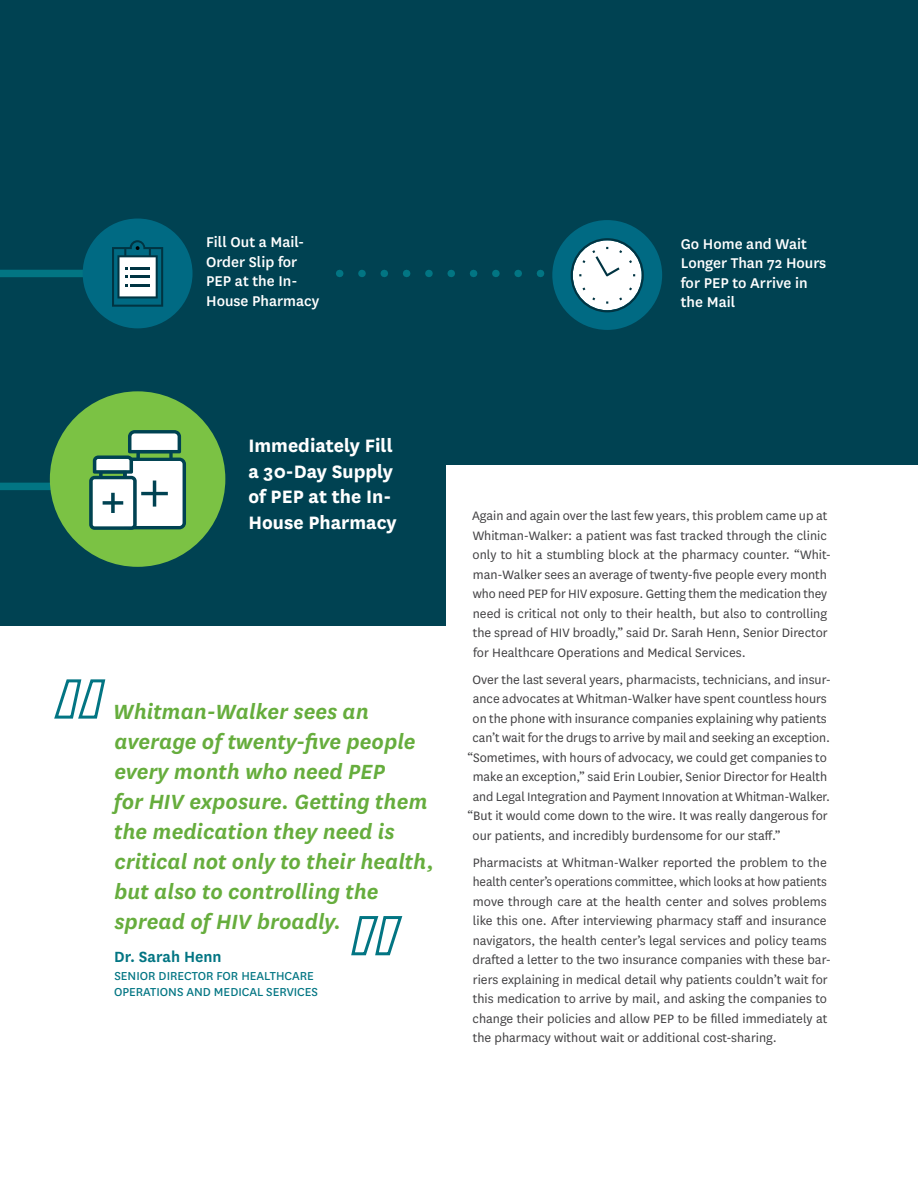
<style>
.page{position:relative;width:918px;height:1188px;background:#fff}
.page>*{position:absolute;margin:0;border:0;box-sizing:border-box;transform-origin:0 0}
.t1{font:italic 600 24px/30px "National";color:#66ad3d}
.t2{font:700 21px/25.5px "National";color:#fff}
.t3{font:600 17.25px "National";color:#027583}
.t4{font:500 16.5px/19.5px "National";color:#fff}
.t5{font:14.25px/19.5px "National";color:#414042}
.t6{font:13.5px/16.5px "National";color:#027583}
</style>
<div class="page">
<div style="left:0;top:0;width:918px;height:626px;background:#004252"></div>
<div style="left:446px;top:466px;width:472px;height:613px;background:#fff"></div>
<div style="left:0;top:270px;width:105px;height:7px;background:#027583"></div>
<svg style="left:54px;top:679px;width:52px;height:40px"></svg>
<svg style="left:351px;top:916px;width:52px;height:40px"></svg>
<div style="left:0;top:483px;width:105px;height:7px;background:#027583"></div>
<div style="left:50px;top:391px;width:175px;height:176px;background:#7bc244;border-radius:50%"></div>
<svg style="left:89px;top:430px;width:97px;height:100px;background:#abc7b6"></svg>
<div style="left:83px;top:219px;width:110px;height:109px;background:#006a83;border-radius:50%"></div>
<div style="left:552px;top:220px;width:110px;height:110px;background:#006a83;border-radius:50%"></div>
<svg style="left:112px;top:238px;width:532px;height:74px"></svg>
<p class="t4" style="left:206px;top:231px;width:115px">Fill Out a Mail-<br>Order Slip for<br>PEP at the In-<br>House Pharmacy</p>
<p class="t4" style="left:681px;top:233px;width:147px">Go Home and Wait<br>Longer Than 72 Hours for PEP to Arrive in the Mail</p>
<h2 class="t2" style="left:248px;top:432px;width:150px">Immediately Fill a 30-Day Supply of PEP at the In-<br>House Pharmacy</h2>
<h1 class="t1" style="left:113px;top:695px;width:322px">Whitman-Walker sees an average of twenty-five people every month who need PEP<br>for HIV exposure. Getting them the medication they need is critical not only to their health, but also to controlling the spread of HIV broadly.</h1>
<p class="t3" style="left:114px;top:944px;width:109px">Dr. Sarah Henn</p>
<p class="t6" style="left:114px;top:966px;width:206px">SENIOR DIRECTOR FOR HEALTHCARE<br>OPERATIONS AND MEDICAL SERVICES</p>
<p class="t5" style="left:472px;top:506px;width:361px">Again and again over the last few years, this problem came up at Whitman-Walker: a patient was fast tracked through the clinic only to hit a stumbling block at the pharmacy counter. “Whit&shy;man-Walker sees an average of twenty-five people every month who need PEP for HIV exposure. Getting them the medication they need is critical not only to their health, but also to controlling the spread of HIV broadly,” said Dr. Sarah Henn, Senior Director for Healthcare Operations and Medical Services.</p>
<p class="t5" style="left:472px;top:669px;width:360px">Over the last several years, pharmacists, technicians, and insur-</p>
<p class="t5" style="left:473px;top:689px;width:356px">ance advocates at Whitman-Walker have spent countless hours</p>
<p class="t5" style="left:473px;top:708px;width:356px">on the phone with insurance companies explaining why patients</p>
<p class="t5" style="left:473px;top:728px;width:359px">can’t wait for the drugs to arrive by mail and seeking an exception.</p>
<p class="t5" style="left:468px;top:747px;width:361px">“Sometimes, with hours of advocacy, we could get companies to</p>
<p class="t5" style="left:473px;top:767px;width:356px">make an exception,” said Erin Loubier, Senior Director for Health</p>
<p class="t5" style="left:473px;top:786px;width:359px">and Legal Integration and Payment Innovation at Whitman-Walker.</p>
<p class="t5" style="left:468px;top:806px;width:362px">“But it would come down to the wire. It was really dangerous for</p>
<p class="t5" style="left:473px;top:825px;width:310px">our patients, and incredibly burdensome for our staff.”</p>
<p class="t5" style="left:473px;top:852px;width:360px">Pharmacists at Whitman-Walker reported the problem to the health center’s operations committee, which looks at how patients move through care at the health center and solves problems like this one. After interviewing pharmacy staff and insurance navigators, the health center’s legal services and policy teams drafted a letter to the two insurance companies with these bar&shy;riers explaining in medical detail why patients couldn’t wait for this medication to arrive by mail, and asking the companies to change their policies and allow PEP to be filled immediately at the pharmacy without wait or additional cost-sharing.</p>
</div>
